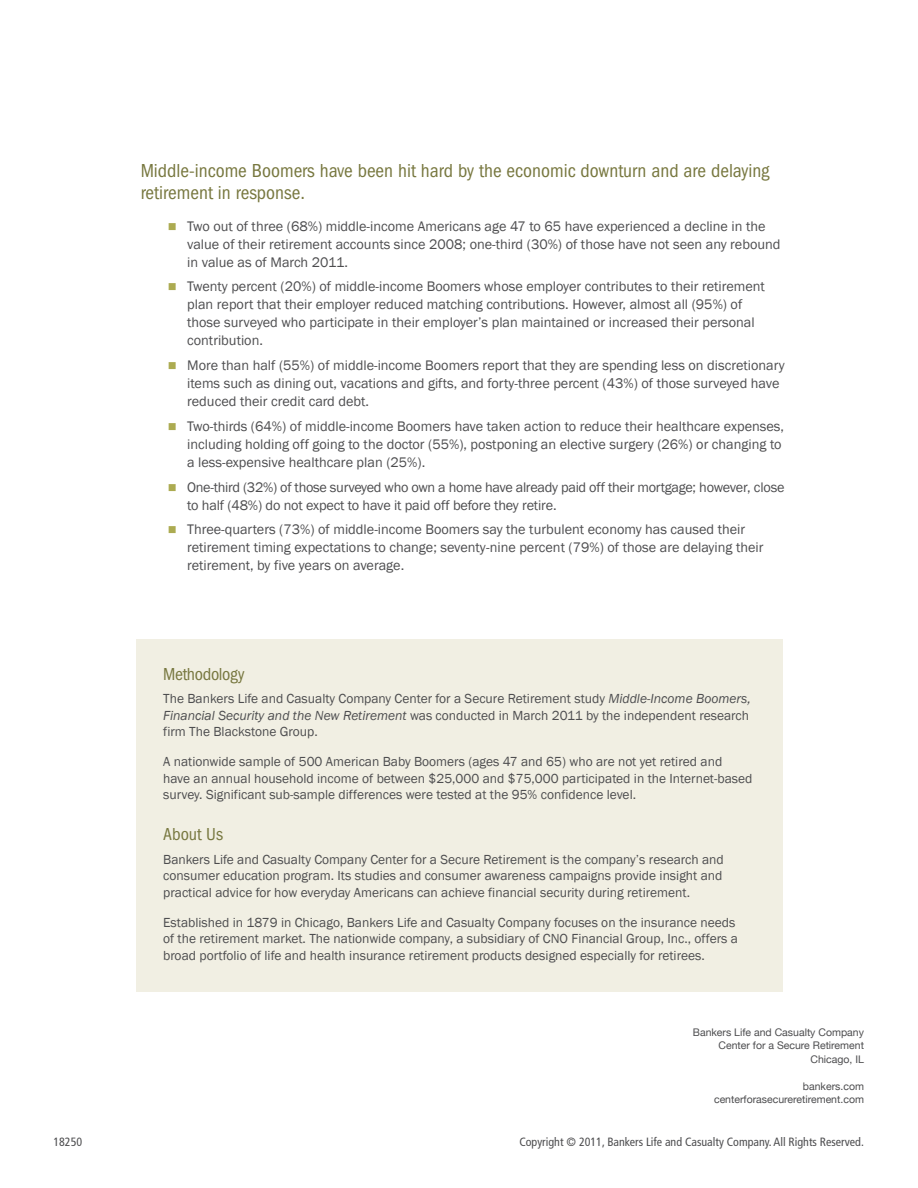
<style>
.page{position:relative;width:918px;height:1188px;background:#fff}
.page>*{position:absolute;margin:0;border:0;box-sizing:border-box;transform-origin:0 0}
.t1{font:condensed 19.5px/22.5px "Franklin Gothic";color:#787840}
.t2{font:condensed 18px "Franklin Gothic";letter-spacing:-.02em;color:#787840}
.t3{font:14.25px/18px "Franklin Gothic";color:#4d4d4f}
.t4{font:14.25px/18px "Franklin Gothic";letter-spacing:-.02em;color:#4d4d4f}
.t5{font:13.5px/16.5px "Franklin Gothic";color:#4d4d4f}
.t6{font:condensed 12px "Frutiger";color:#4d4d4f}
.t7{font:10.5px/13.5px "Helvetica Neue";color:#4d4d4f;text-align:right}
.s1{color:#acab51}
.s2{font-style:italic}
</style>
<div class="page">
<div style="left:136px;top:639px;width:647px;height:352px;background:#f1efe3"></div>
<h1 class="t1" style="left:141px;top:159px;width:630px">Middle-income Boomers have been hit hard by the economic downturn and are delaying retirement in response.</h1>
<p class="t3" style="left:187px;top:217px;width:595px;text-indent:-20px"><span class="s1">■</span> Two out of three (68%) middle-income Americans age 47 to 65 have experienced a decline in the value of their retirement accounts since 2008; one-third (30%) of those have not seen any rebound in value as of March 2011.</p>
<p class="t3" style="left:187px;top:278px;width:579px;text-indent:-20px"><span class="s1">■</span> Twenty percent (20%) of middle-income Boomers whose employer contributes to their retirement plan report that their employer reduced matching contributions. However, almost all (95%) of those surveyed who participate in their employer’s plan maintained or increased their personal contribution.</p>
<p class="t3" style="left:187px;top:357px;width:599px;text-indent:-20px"><span class="s1">■</span> More than half (55%) of middle-income Boomers report that they are spending less on discretionary items such as dining out, vacations and gifts, and forty-three percent (43%) of those surveyed have reduced their credit card debt.</p>
<p class="t3" style="left:187px;top:417px;width:598px;text-indent:-20px"><span class="s1">■</span> Two-thirds (64%) of middle-income Boomers have taken action to reduce their healthcare expenses, including holding off going to the doctor (55%), postponing an elective surgery (26%) or changing to a less-expensive healthcare plan (25%).</p>
<p class="t4" style="left:187px;top:478px;width:599px;text-indent:-20px"><span class="s1">■</span> One-third (32%) of those surveyed who own a home have already paid off their mortgage; however, close to half (48%) do not expect to have it paid off before they retire.</p>
<p class="t3" style="left:187px;top:521px;width:578px;text-indent:-20px"><span class="s1">■</span> Three-quarters (73%) of middle-income Boomers say the turbulent economy has caused their retirement timing expectations to change; seventy-nine percent (79%) of those are delaying their retirement, by five years on average.</p>
<p class="t2" style="left:163px;top:664px;width:83px">Methodology</p>
<p class="t5" style="left:163px;top:691px;width:589px">The Bankers Life and Casualty Company Center for a Secure Retirement study <span class="s2">Middle-Income Boomers,<br>Financial Security and the New Retirement</span> was conducted in March 2011 by the independent research firm The Blackstone Group.</p>
<p class="t5" style="left:163px;top:754px;width:591px">A nationwide sample of 500 American Baby Boomers (ages 47 and 65) who are not yet retired and have an annual household income of between $25,000 and $75,000 participated in the Internet-based survey. Significant sub-sample differences were tested at the 95% confidence level.</p>
<p class="t2" style="left:163px;top:824px;width:61px">About Us</p>
<p class="t5" style="left:163px;top:851px;width:562px;text-align:justify">Bankers Life and Casualty Company Center for a Secure Retirement is the company’s research and consumer education program. Its studies and consumer awareness campaigns provide insight and practical advice for how everyday Americans can achieve financial security during retirement.</p>
<p class="t5" style="left:163px;top:914px;width:576px">Established in 1879 in Chicago, Bankers Life and Casualty Company focuses on the insurance needs of the retirement market. The nationwide company, a subsidiary of CNO Financial Group, Inc., offers a broad portfolio of life and health insurance retirement products designed especially for retirees.</p>
<p class="t7" style="left:693px;top:1025px;width:173px">Bankers Life and Casualty Company<br>Center for a Secure Retirement<br>Chicago, IL</p>
<p class="t7" style="left:714px;top:1079px;width:151px">bankers.com centerforasecureretirement.com</p>
<p class="t6" style="left:53px;top:1135px;width:30px">18250</p>
<p class="t6" style="left:519px;top:1135px;width:346px">Copyright © 2011, Bankers Life and Casualty Company. All Rights Reserved.</p>
</div>
